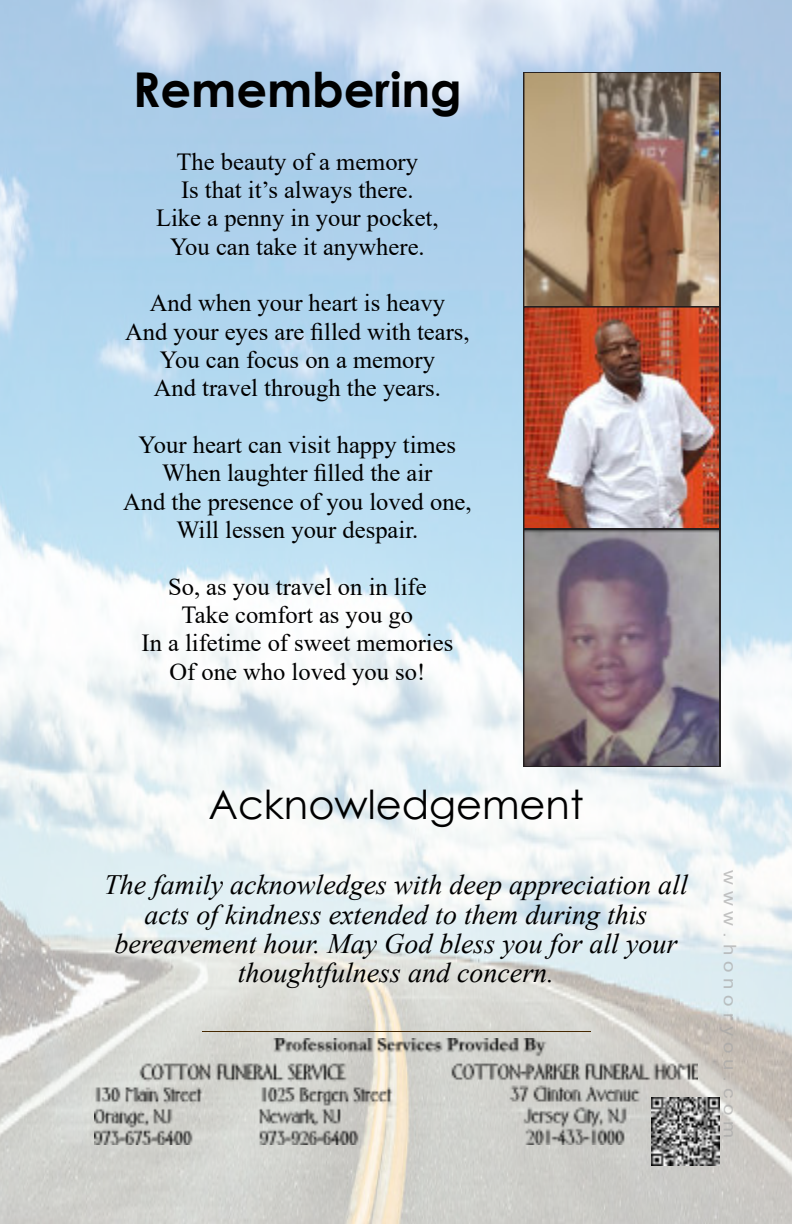
<style>
.page{position:relative;width:792px;height:1224px;background:#fff}
.page>*{position:absolute;margin:0;border:0;box-sizing:border-box;transform-origin:0 0}
.t1{font:700 48px "Century Gothic";color:#000}
.t2{font:40px "Century Gothic";color:#000}
.t3{font:italic 28px/29.2px "Times New Roman";color:#000;text-align:center}
.t4{font:24.6px/28.4px "Times New Roman";color:#000;text-align:center}
.t5{font:17.4px "Arial";letter-spacing:.285em;color:rgb(167 167 167/.68);scale:1.18 1}
</style>
<div class="page">
<img style="left:0;top:0;width:792px;height:1224px">
<hr style="left:202px;top:1031px;width:388px;height:1px;background:#452800">
<img style="left:94px;top:1039px;width:604px;height:106px">
<img style="left:527px;top:75px;width:190px;height:232px">
<img style="left:527px;top:310px;width:190px;height:219px">
<div style="left:524px;top:307px;width:196px;height:427px;border:2px solid #231f20"></div>
<img style="left:527px;top:532px;width:190px;height:232px">
<div style="left:524px;top:529px;width:196px;height:238px;border:2px solid #231f20"></div>
<img style="left:652px;top:1097px;width:68px;height:68px">
<h1 class="t1" style="left:133px;top:71px;width:331px">Remembering</h1>
<p class="t4" style="left:156px;top:150px;width:284px">The beauty of a memory<br>Is that it’s always there.<br>Like a penny in your pocket,<br>You can take it anywhere.</p>
<p class="t4" style="left:125px;top:291px;width:346px">And when your heart is heavy<br>And your eyes are filled with tears,<br>You can focus on a memory<br>And travel through the years.</p>
<p class="t4" style="left:123px;top:433px;width:350px">Your heart can visit happy times<br>When laughter filled the air<br>And the presence of you loved one,<br>Will lessen your despair.</p>
<p class="t4" style="left:142px;top:575px;width:313px">So, as you travel on in life<br>Take comfort as you go<br>In a lifetime of sweet memories<br>Of one who loved you so!</p>
<h2 class="t2" style="left:208px;top:789px;width:377px">Acknowledgement</h2>
<p class="t3" style="left:104px;top:873px;width:585px">The family acknowledges with deep appreciation all acts of kindness extended to them during this bereavement hour. May God bless you for all your thoughtfulness and concern.</p>
<p class="t5" style="left:736px;top:870px;width:229px;rotate:90deg">www.honoryou.com</p>
</div>
